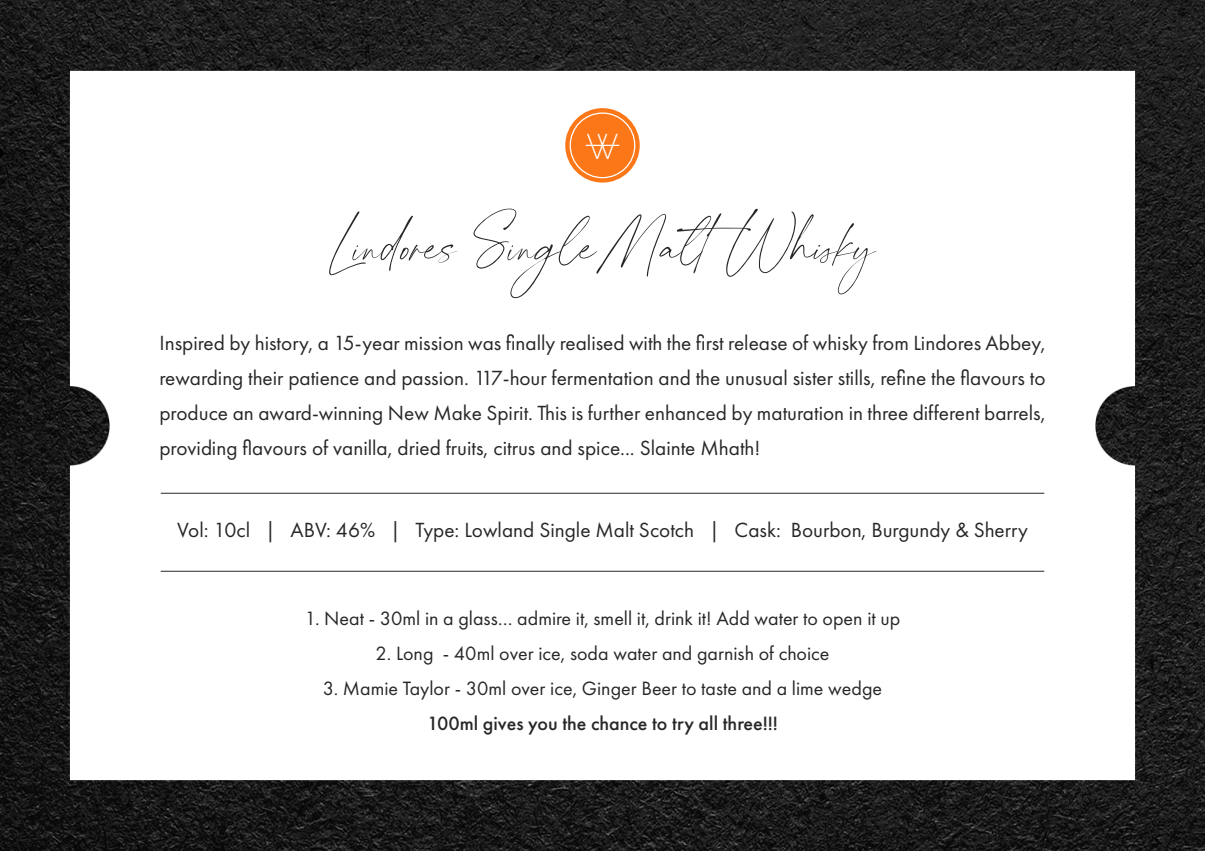
<style>
.page{position:relative;width:1205px;height:851px;background:#fff}
.page>*{position:absolute;margin:0;border:0;box-sizing:border-box;transform-origin:0 0}
.t1{font:50px "theartisan";color:#272727}
.t2{font:36.25px "Particle";color:#fff}
.t3{font:21.25px/35px "Futura PT";color:#272727;text-align:justify}
.t4{font:20px "Futura PT";color:#272727}
.t5{font:500 20px "Futura PT";color:#272727}
</style>
<div class="page">
<img style="left:0;top:0;width:1205px;height:850px">
<div style="left:565px;top:108px;width:75px;height:74px;background:#fc7718;border-radius:50%"></div>
<hr style="left:586px;top:145px;width:33px;height:1px;background:#fff">
<div style="left:569px;top:112px;width:66px;height:66px;border:1px solid #fff;border-radius:50%"></div>
<hr style="left:161px;top:492px;width:883px;height:1px;background:#272727">
<hr style="left:161px;top:570px;width:883px;height:1px;background:#272727">
<h2 class="t2" style="left:587px;top:130px;width:33px">W</h2>
<h1 class="t1" style="left:329px;top:215px;width:548px">Lindores SingleMaltWhisky</h1>
<p class="t3" style="left:159px;top:325px;width:887px">Inspired by history, a 15-year mission was finally realised with the first release of whisky from Lindores Abbey, rewarding their patience and passion. 117-hour fermentation and the unusual sister stills, refine the flavours to produce an award-winning New Make Spirit. This is further enhanced by maturation in three different barrels, providing flavours of vanilla, dried fruits, citrus and spice... Slainte Mhath!</p>
<p class="t3" style="left:177px;top:512px;width:852px">Vol: 10cl | ABV: 46% | Type: Lowland Single Malt Scotch | Cask: Bourbon, Burgundy &amp; Sherry</p>
<p class="t4" style="left:305px;top:606px;width:597px">1. Neat - 30ml in a glass… admire it, smell it, drink it! Add water to open it up</p>
<p class="t4" style="left:375px;top:641px;width:456px">2. Long - 40ml over ice, soda water and garnish of choice</p>
<p class="t4" style="left:323px;top:676px;width:561px">3. Mamie Taylor - 30ml over ice, Ginger Beer to taste and a lime wedge</p>
<p class="t5" style="left:427px;top:711px;width:352px">100ml gives you the chance to try all three!!!</p>
</div>
